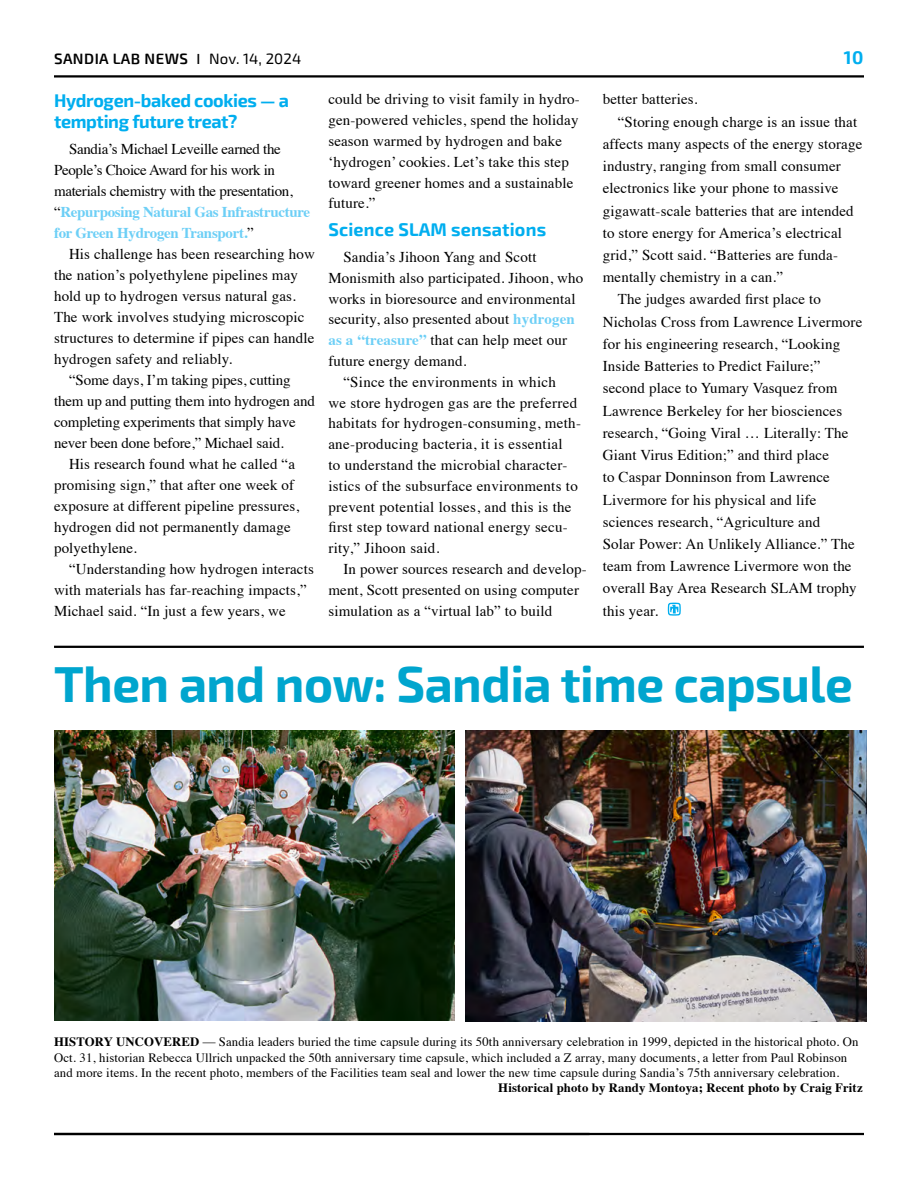
<style>
.page{position:relative;width:918px;height:1188px;background:#fff}
.page>*{position:absolute;margin:0;border:0;box-sizing:border-box;transform-origin:0 0}
.Article_Headline{font:700 49.5px "Exo 2";letter-spacing:-.01em;color:#00a5ce}
.Body_Head_1{font:700 18px/21px "Exo 2";letter-spacing:-.02em;color:#00aeef}
.Body_Head_1-2{font:700 18px "Exo 2";letter-spacing:.01em;color:#00aeef}
.Body{font:15px/22.2px "Times";letter-spacing:.01em;color:#000}
.Body-2{font:15px/21px "Times";letter-spacing:-.02em;color:#000}
.Body-3{font:15px/21px "Times";letter-spacing:-.01em;color:#000}
.t1{font:600 15px "Exo 2";letter-spacing:.03em;color:#000}
.Photo_Caption_1_3_Column{font:12.75px/15.3px "Times";letter-spacing:.01em;color:#000}
.Photo_Caption_1_3_Column-2{font:700 12.75px "Times";letter-spacing:.01em;color:#000}
.s1{font-family:"Times";font-weight:700}
.s2{font-weight:400}
.s3{font-weight:700;color:#6dcff6}
.s4{font-weight:700}
.s5{font-family:"Times New Roman"}
</style>
<div class="page">
<hr style="left:54px;top:1133px;width:810px;height:2px;background:#000">
<hr style="left:54px;top:75px;width:810px;height:3px;background:#000">
<hr style="left:54px;top:646px;width:810px;height:2px;background:#000">
<svg style="left:668px;top:603px;width:13px;height:13px"></svg>
<img style="left:54px;top:731px;width:401px;height:290px">
<img style="left:466px;top:731px;width:400px;height:290px">
<p class="t1" style="left:54px;top:50px;width:249px">SANDIA LAB NEWS <span class="s1">|</span> <span class="s2">Nov. 14, 2024</span></p>
<p class="Body_Head_1" style="left:844px;top:47px;width:21px">10</p>
<p class="Body_Head_1" style="left:54px;top:89px;width:236px">Hydrogen-baked cookies — a tempting future treat?</p>
<p class="Body-2" style="left:54px;top:137px;width:258px;text-indent:15px">Sandia’s Michael Leveille earned the People’s Choice Award for his work in materials chemistry with the presentation, “<span class="s3">Repurposing Natural Gas Infrastructure for Green Hydrogen Transport.</span>”</p>
<p class="Body" style="left:54px;top:242px;width:262px;line-height:21px;text-indent:15px">His challenge has been researching how the nation’s polyethylene pipelines may hold up to hydrogen versus natural gas.<br>The work involves studying microscopic structures to determine if pipes can handle hydrogen safety and reliably.</p>
<p class="Body-3" style="left:54px;top:368px;width:262px;text-indent:15px">“Some days, I’m taking pipes, cutting them up and putting them into hydrogen and completing experiments that simply have never been done before,” Michael said.</p>
<p class="Body" style="left:54px;top:452px;width:247px;line-height:21px;text-indent:15px">His research found what he called “a promising sign,” that after one week of exposure at different pipeline pressures, hydrogen did not permanently damage polyethylene.</p>
<p class="Body" style="left:54px;top:557px;width:261px;line-height:21px;text-indent:15px">“Understanding how hydrogen interacts with materials has far-reaching impacts,”<br>Michael said. “In just a few years, we</p>
<p class="Body" style="left:328px;top:88px;width:253px;line-height:20.9px">could be driving to visit family in hydro&shy;gen-powered vehicles, spend the holiday season warmed by hydrogen and bake ‘hydrogen’ cookies. Let’s take this step toward greener homes and a sustainable future.”</p>
<p class="Body_Head_1-2" style="left:328px;top:216px;width:219px">Science SLAM sensations</p>
<p class="Body" style="left:328px;top:245px;width:257px;line-height:20.9px;text-indent:15px">Sandia’s Jihoon Yang and Scott Monismith also participated. Jihoon, who works in bioresource and environmental security, also presented about <span class="s3">hydrogen as a “treasure”</span> that can help meet our future energy demand.</p>
<p class="Body" style="left:328px;top:370px;width:254px;line-height:20.9px;text-indent:15px">“Since the environments in which<br>we store hydrogen gas are the preferred habitats for hydrogen-consuming, meth&shy;ane-producing bacteria, it is essential<br>to understand the microbial character&shy;istics of the subsurface environments to prevent potential losses, and this is the first step toward national energy secu&shy;rity,” Jihoon said.</p>
<p class="Body" style="left:328px;top:557px;width:260px;line-height:20.9px;text-indent:15px">In power sources research and develop&shy;ment, Scott presented on using computer simulation as a “virtual lab” to build</p>
<p class="Body" style="left:603px;top:87px;width:96px">better batteries.</p>
<p class="Body" style="left:603px;top:109px;width:261px;text-indent:15px">“Storing enough charge is an issue that affects many aspects of the energy storage industry, ranging from small consumer electronics like your phone to massive gigawatt-scale batteries that are intended to store energy for America’s electrical grid,” Scott said. “Batteries are funda&shy;mentally chemistry in a can.”</p>
<p class="Body" style="left:603px;top:287px;width:261px;text-indent:15px">The judges awarded first place to Nicholas Cross from Lawrence Livermore for his engineering research, “Looking Inside Batteries to Predict Failure;” second place to Yumary Vasquez from Lawrence Berkeley for her biosciences research, “Going Viral … Literally: The Giant Virus Edition;” and third place<br>to Caspar Donninson from Lawrence Livermore for his physical and life sciences research, “Agriculture and<br>Solar Power: An Unlikely Alliance.” The team from Lawrence Livermore won the overall Bay Area Research SLAM trophy this year.</p>
<p class="Article_Headline" style="left:54px;top:647px;width:800px">Then and now: Sandia time capsule</p>
<p class="Photo_Caption_1_3_Column" style="left:54px;top:1033px;width:806px"><span class="s4">HISTORY UNCOVERED</span> <span class="s5">—</span> Sandia leaders buried the time capsule during its 50th anniversary celebration in 1999, depicted in the historical photo. On<br>Oct. 31, historian Rebecca Ullrich unpacked the 50th anniversary time capsule, which included a Z array, many documents, a letter from Paul Robinson and more items. In the recent photo, members of the Facilities team seal and lower the new time capsule during Sandia’s 75th anniversary celebration.</p>
<p class="Photo_Caption_1_3_Column-2" style="left:498px;top:1076px;width:366px">Historical photo by Randy Montoya; Recent photo by Craig Fritz</p>
</div>
